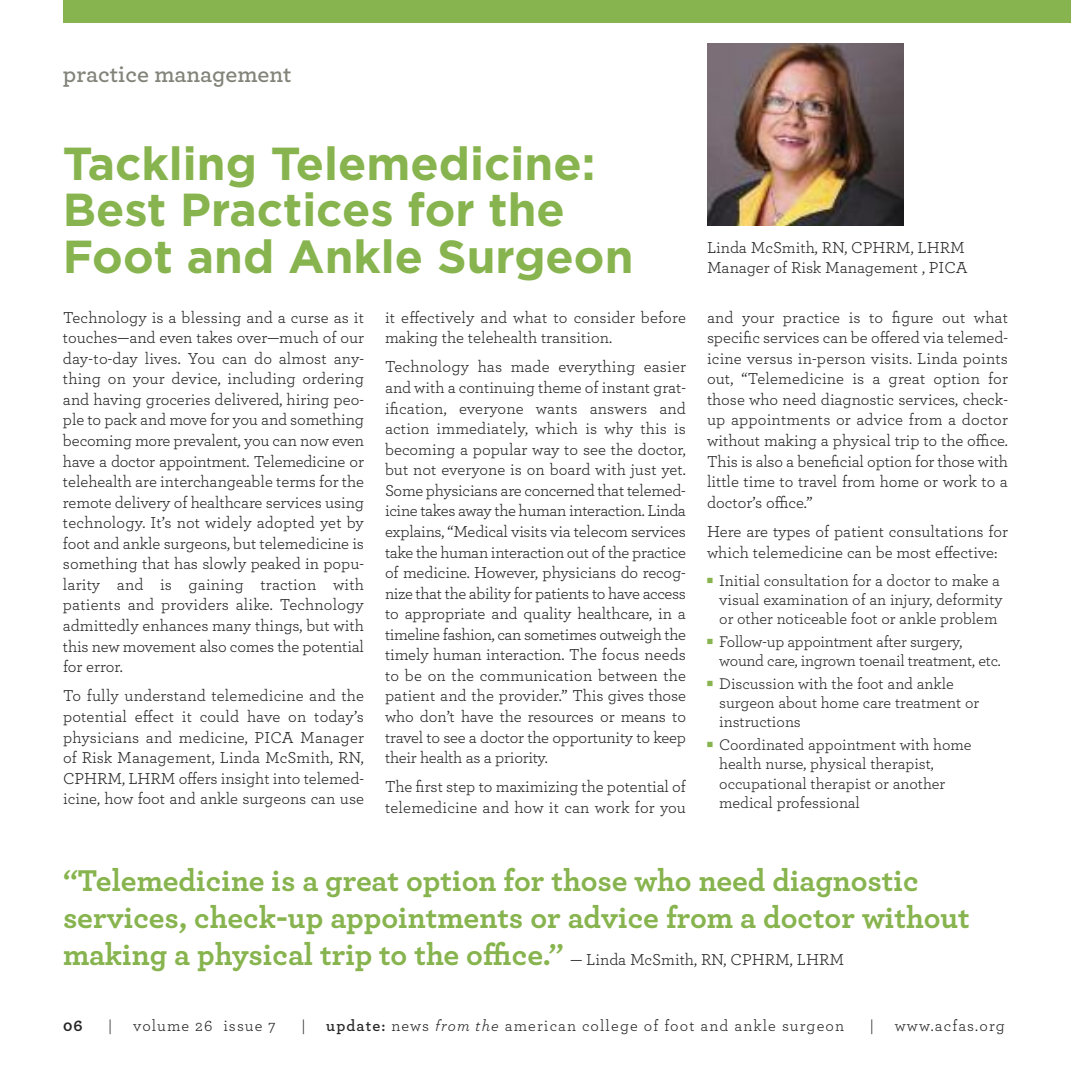
<style>
.page{position:relative;width:1071px;height:1071px;background:#fff}
.page>*{position:absolute;margin:0;border:0;box-sizing:border-box;transform-origin:0 0}
.t1{font:700 46.2px/46.6px "Gotham";color:#87b44e}
.t2{font:700 31.5px/36.8px "Archer";color:#87b44e}
.t3{font:600 24.32px "Archer";color:#828379}
.t4{font:16.62px/20.5px "Archer";letter-spacing:-.005em;color:#272526;text-align:justify}
.t5{font:16.1px/19.2px "Archer";color:#272526}
.t6{font:16.1px "Archer";letter-spacing:.07em;color:#272526}
.t7{font:16.1px "Archer";letter-spacing:.065em;color:#272526}
.t8{font:700 16.1px "Archer";color:#272526}
.t9{font:15.75px "Archer";color:#272526}
.s1{font-weight:400;font-size:16.62px;color:#272526}
.s2{font-weight:600}
.s3{font-style:italic}
</style>
<div class="page">
<div style="left:63px;top:0;width:1008px;height:23px;background:#87b44e"></div>
<img style="left:707px;top:44px;width:197px;height:181px">
<h3 class="t3" style="left:63px;top:66px;width:230px">practice management</h3>
<h1 class="t1" style="left:63px;top:144px;width:572px">tackling telemedicine:<br>Best Practices for the foot and ankle surgeon</h1>
<p class="t4" style="left:63px;top:309px;width:303px">Technology is a blessing and a curse as it touches—and even takes over—much of our day-to-day lives. You can do almost any&shy;thing on your device, including ordering and having groceries delivered, hiring peo&shy;ple to pack and move for you and something becoming more prevalent, you can now even have a doctor appointment. Telemedicine or telehealth are interchangeable terms for the remote delivery of healthcare services using technology. It’s not widely adopted yet by foot and ankle surgeons, but telemedicine is something that has slowly peaked in popu&shy;larity and is gaining traction with patients and providers alike. Technology admittedly enhances many things, but with this new movement also comes the potential for error.</p>
<p class="t4" style="left:63px;top:687px;width:303px">To fully understand telemedicine and the potential effect it could have on today’s physicians and medicine, PICA Manager of Risk Management, Linda McSmith, RN, CPHRM, LHRM offers insight into telemed&shy;icine, how foot and ankle surgeons can use</p>
<p class="t4" style="left:385px;top:309px;width:302px">it effectively and what to consider before making the telehealth transition.</p>
<p class="t4" style="left:385px;top:358px;width:303px">Technology has made everything easier and with a continuing theme of instant grat&shy;ification, everyone wants answers and action immediately, which is why this is becoming a popular way to see the doctor, but not everyone is on board with just yet.<br>Some physicians are concerned that telemed&shy;icine takes away the human interaction. Linda explains, “Medical visits via telecom services take the human interaction out of the practice of medicine. However, physicians do recog&shy;nize that the ability for patients to have access to appropriate and quality healthcare, in a timeline fashion, can sometimes outweigh the timely human interaction. The focus needs to be on the communication between the patient and the provider.” This gives those who don’t have the resources or means to travel to see a doctor the opportunity to keep their health as a priority.</p>
<p class="t4" style="left:385px;top:778px;width:303px">The first step to maximizing the potential of telemedicine and how it can work for you</p>
<p class="t4" style="left:707px;top:239px;width:262px">Linda McSmith, RN, CPHRM, LHRM<br>Manager of Risk Management , PICA</p>
<p class="t4" style="left:707px;top:309px;width:303px">and your practice is to figure out what specific services can be offered via telemed&shy;icine versus in-person visits. Linda points out, “Telemedicine is a great option for those who need diagnostic services, check&shy;up appointments or advice from a doctor without making a physical trip to the office.<br>This is also a beneficial option for those with little time to travel from home or work to a doctor’s office.”</p>
<p class="t4" style="left:707px;top:523px;width:303px">Here are types of patient consultations for which telemedicine can be most effective:</p>
<p class="t5" style="left:719px;top:572px;width:285px">Initial consultation for a doctor to make a visual examination of an injury, deformity or other noticeable foot or ankle problem</p>
<p class="t5" style="left:719px;top:633px;width:283px">Follow-up appointment after surgery, wound care, ingrown toenail treatment, etc.</p>
<p class="t5" style="left:719px;top:675px;width:262px">Discussion with the foot and ankle surgeon about home care treatment or instructions</p>
<p class="t5" style="left:719px;top:737px;width:254px">Coordinated appointment with home health nurse, physical therapist, occupational therapist or another medical professional</p>
<h2 class="t2" style="left:63px;top:866px;width:908px">“Telemedicine is a great option for those who need diagnostic services, check-up appointments or advice from a doctor without making a physical trip to the office.” <span class="s1">— Linda McSmith, RN, CPHRM, LHRM</span></h2>
<p class="t8" style="left:63px;top:1021px;width:21px">06</p>
<p class="t9" style="left:108px;top:1021px;width:6px">|</p>
<p class="t7" style="left:133px;top:1021px;width:144px">volume 26 issue 7</p>
<p class="t9" style="left:301px;top:1021px;width:6px">|</p>
<p class="t6" style="left:326px;top:1021px;width:519px"><span class="s2">update:</span> news <span class="s3">from the</span> american college of foot and ankle surgeon</p>
<p class="t9" style="left:870px;top:1021px;width:6px">|</p>
<p class="t6" style="left:895px;top:1021px;width:111px">www.acfas.org</p>
</div>
